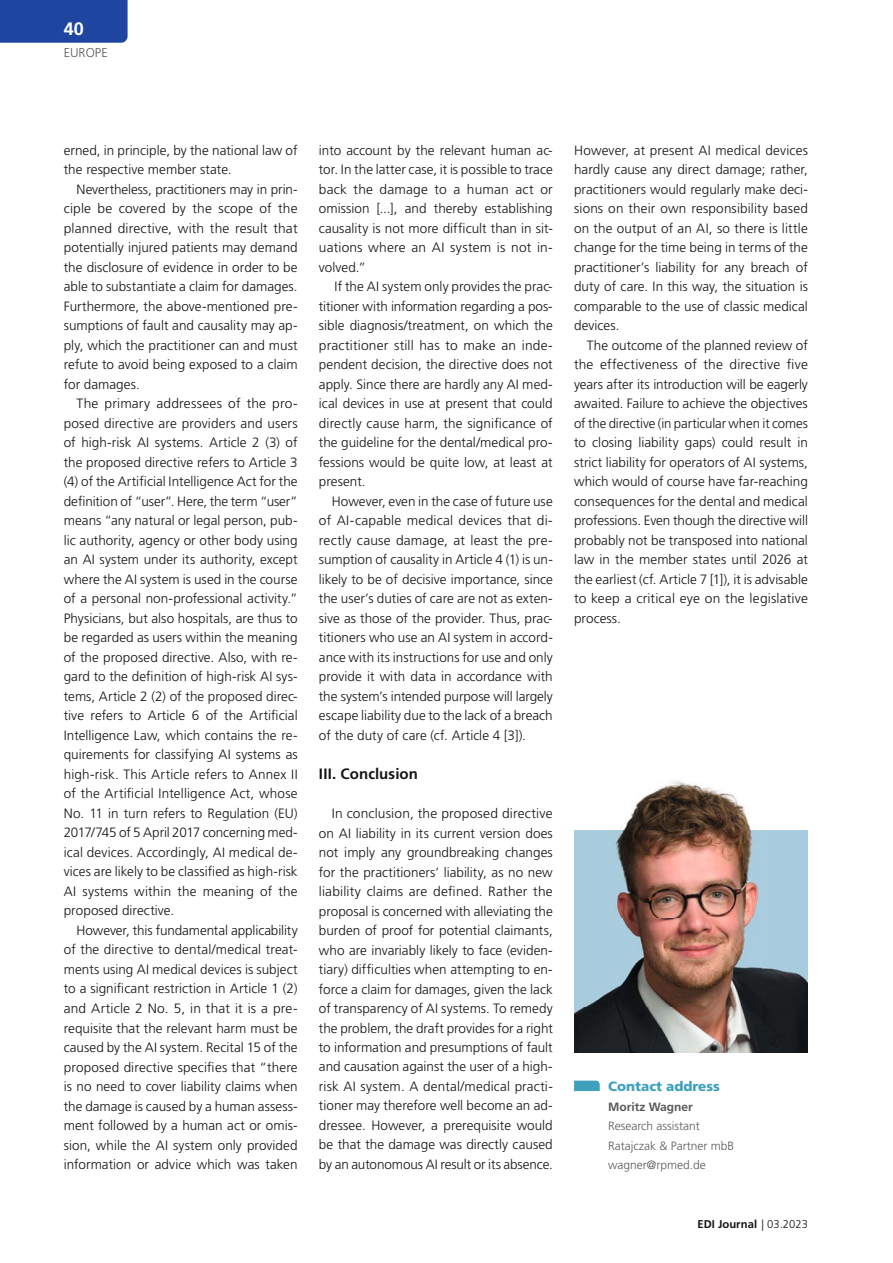
<style>
.page{position:relative;width:893px;height:1263px;background:#fff}
.page>*{position:absolute;margin:0;border:0;box-sizing:border-box;transform-origin:0 0}
.t1{font:700 18px "Frutiger LT Std";color:#fff}
.t2{font:700 15px "Frutiger LT Std";letter-spacing:.005em;color:#131413}
.t3{font:300 13.5px/19.5px "Frutiger LT Std";color:#131413;text-align:justify}
.t4{font:900 13.5px "Frutiger LT Std";color:#3ea0bc}
.t5{font:300 12.75px "Frutiger LT Std";color:#5a5a5a}
.t6{font:300 12px/19.5px "Frutiger LT Std";color:#5a5a5a}
.t7{font:700 12px "Frutiger LT Std";color:#5a5a5a}
.t8{font:700 11.25px "Frutiger LT Std";color:#131413}
.s1{font-weight:300}
</style>
<div class="page">
<svg style="left:574px;top:1081px;width:26px;height:10px"></svg>
<img style="left:623px;top:781px;width:91px;height:49px">
<img style="left:714px;top:790px;width:37px;height:40px">
<img style="left:761px;top:1052px;width:47px;height:1px">
<img style="left:621px;top:1052px;width:140px;height:1px">
<img style="left:574px;top:830px;width:234px;height:222px">
<div style="left:0;top:0;width:128px;height:43px;background:#1e45a0"></div>
<h1 class="t1" style="left:64px;top:20px;width:22px">40</h1>
<p class="t5" style="left:64px;top:47px;width:45px">EUROPE</p>
<p class="t3" style="left:64px;top:142px;width:235px">erned, in principle, by the national law of the respective member state.</p>
<p class="t3" style="left:64px;top:181px;width:235px;text-indent:13px">Nevertheless, practitioners may in prin&shy;ciple be covered by the scope of the planned directive, with the result that potentially injured patients may demand the disclosure of evidence in order to be able to substantiate a claim for damages.<br>Furthermore, the above-mentioned pre&shy;sumptions of fault and causality may ap&shy;ply, which the practitioner can and must refute to avoid being exposed to a claim for damages.</p>
<p class="t3" style="left:64px;top:395px;width:235px;text-indent:13px">The primary addressees of the pro&shy;posed directive are providers and users of high-risk AI systems. Article 2 (3) of the proposed directive refers to Article 3 (4) of the Artificial Intelligence Act for the definition of “user”. Here, the term “user” means “any natural or legal person, pub&shy;lic authority, agency or other body using an AI system under its authority, except where the AI system is used in the course of a personal non-professional activity.” Physicians, but also hospitals, are thus to be regarded as users within the meaning of the proposed directive. Also, with re&shy;gard to the definition of high-risk AI sys&shy;tems, Article 2 (2) of the proposed direc&shy;tive refers to Article 6 of the Artificial Intelligence Law, which contains the re&shy;quirements for classifying AI systems as high-risk. This Article refers to Annex II of the Artificial Intelligence Act, whose No. 11 in turn refers to Regulation (EU)<br>2017/745 of 5 April 2017 concerning med&shy;ical devices. Accordingly, AI medical de&shy;vices are likely to be classified as high-risk AI systems within the meaning of the proposed directive.</p>
<p class="t3" style="left:64px;top:922px;width:235px;text-indent:13px">However, this fundamental applicability of the directive to dental/medical treat&shy;ments using AI medical devices is subject to a significant restriction in Article 1 (2) and Article 2 No. 5, in that it is a pre&shy;requisite that the relevant harm must be caused by the AI system. Recital 15 of the proposed directive specifies that “there is no need to cover liability claims when the damage is caused by a human assess&shy;ment followed by a human act or omis&shy;sion, while the AI system only provided information or advice which was taken</p>
<p class="t3" style="left:319px;top:142px;width:235px">into account by the relevant human ac&shy;tor. In the latter case, it is possible to trace back the damage to a human act or omission [...], and thereby establishing causality is not more difficult than in sit&shy;uations where an AI system is not in&shy;volved.”</p>
<p class="t3" style="left:319px;top:278px;width:235px;text-indent:16px">If the AI system only provides the prac&shy;titioner with information regarding a pos&shy;sible diagnosis/treatment, on which the practitioner still has to make an inde&shy;pendent decision, the directive does not apply. Since there are hardly any AI med&shy;ical devices in use at present that could directly cause harm, the significance of the guideline for the dental/medical pro&shy;fessions would be quite low, at least at present.</p>
<p class="t3" style="left:319px;top:493px;width:235px;text-indent:13px">However, even in the case of future use of AI-capable medical devices that di&shy;rectly cause damage, at least the pre&shy;sumption of causality in Article 4 (1) is un&shy;likely to be of decisive importance, since the user’s duties of care are not as exten&shy;sive as those of the provider. Thus, prac&shy;titioners who use an AI system in accord&shy;ance with its instructions for use and only provide it with data in accordance with the system’s intended purpose will largely escape liability due to the lack of a breach of the duty of care (cf. Article 4 [3]).</p>
<p class="t2" style="left:319px;top:766px;width:101px">III. Conclusion</p>
<p class="t3" style="left:319px;top:805px;width:235px;text-indent:13px">In conclusion, the proposed directive on AI liability in its current version does not imply any groundbreaking changes for the practitioners’ liability, as no new liability claims are defined. Rather the proposal is concerned with alleviating the burden of proof for potential claimants, who are invariably likely to face (eviden&shy;tiary) difficulties when attempting to en&shy;force a claim for damages, given the lack of transparency of AI systems. To remedy the problem, the draft provides for a right to information and presumptions of fault and causation against the user of a high&shy;risk AI system. A dental/medical practi&shy;tioner may therefore well become an ad&shy;dressee. However, a prerequisite would be that the damage was directly caused by an autonomous AI result or its absence.</p>
<p class="t3" style="left:574px;top:142px;width:235px">However, at present AI medical devices hardly cause any direct damage; rather, practitioners would regularly make deci&shy;sions on their own responsibility based on the output of an AI, so there is little change for the time being in terms of the practitioner’s liability for any breach of duty of care. In this way, the situation is comparable to the use of classic medical devices.</p>
<p class="t3" style="left:574px;top:337px;width:235px;text-indent:13px">The outcome of the planned review of the effectiveness of the directive five years after its introduction will be eagerly awaited. Failure to achieve the objectives of the directive (in particular when it comes to closing liability gaps) could result in strict liability for operators of AI systems, which would of course have far-reaching consequences for the dental and medical professions. Even though the directive will probably not be transposed into national law in the member states until 2026 at the earliest (cf. Article 7 [1]), it is advisable to keep a critical eye on the legislative process.</p>
<p class="t4" style="left:608px;top:1080px;width:113px">Contact address</p>
<p class="t7" style="left:608px;top:1100px;width:86px">Moritz Wagner</p>
<p class="t6" style="left:608px;top:1117px;width:127px">Research assistant<br>Ratajczak &amp; Partner mbB wagner@rpmed.de</p>
<p class="t8" style="left:697px;top:1218px;width:112px">EDI Journal <span class="s1">| 03.2023</span></p>
</div>
